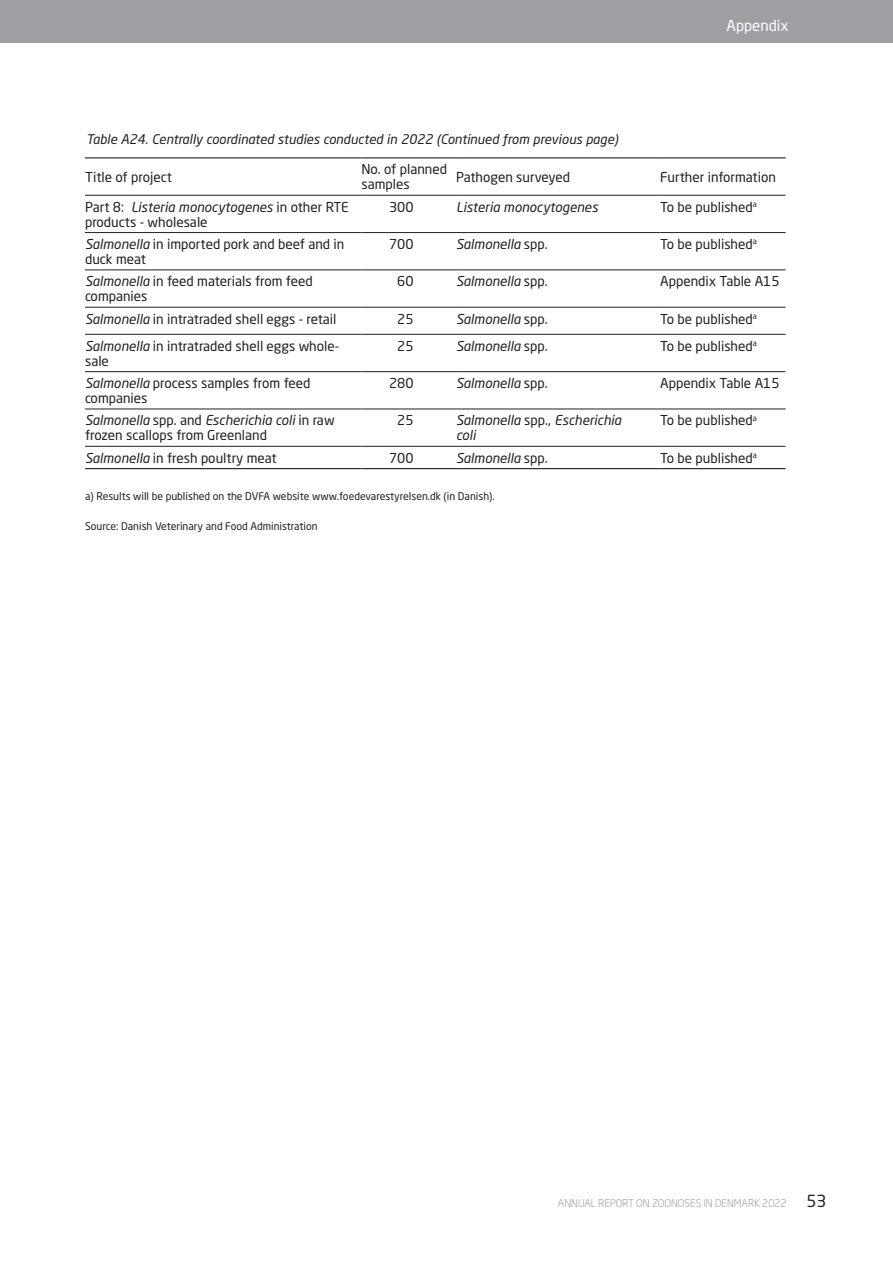
<style>
.page{position:relative;width:893px;height:1263px;background:#fff}
.page>*{position:absolute;margin:0;border:0;box-sizing:border-box;transform-origin:0 0}
.t1{font:15px "Neo Sans Std";color:#fff}
.t2{font:13.5px/15px "Neo Sans Std";color:#231f20}
.t3{font:italic 13.5px/15px "Neo Sans Std";color:#231f20}
.t4{font:italic 13.2px "Neo Sans Std";color:#231f20}
.t5{font:10.5px "Neo Sans Std";color:#231f20}
.t6{font:300 10.5px "Neo Sans Std";color:#808285}
.s1{font-style:italic}
.s2{font-style:normal}
.s3{font-weight:400;font-size:16.5px;color:#231f20}
</style>
<div class="page">
<div style="left:0;top:0;width:893px;height:43px;background:#9d9fa2"></div>
<hr style="left:660px;top:157px;width:126px;height:1px;background:#231f20">
<hr style="left:85px;top:157px;width:276px;height:1px;background:#231f20">
<hr style="left:361px;top:157px;width:95px;height:1px;background:#231f20">
<hr style="left:456px;top:157px;width:204px;height:1px;background:#231f20">
<hr style="left:85px;top:334px;width:276px;height:1px;background:#231f20">
<hr style="left:361px;top:334px;width:95px;height:1px;background:#231f20">
<hr style="left:85px;top:409px;width:276px;height:1px;background:#231f20">
<hr style="left:361px;top:409px;width:95px;height:1px;background:#231f20">
<hr style="left:85px;top:371px;width:276px;height:1px;background:#231f20">
<hr style="left:361px;top:371px;width:95px;height:1px;background:#231f20">
<hr style="left:85px;top:307px;width:276px;height:1px;background:#231f20">
<hr style="left:361px;top:307px;width:95px;height:1px;background:#231f20">
<hr style="left:85px;top:468px;width:276px;height:1px;background:#231f20">
<hr style="left:361px;top:468px;width:95px;height:1px;background:#231f20">
<hr style="left:456px;top:468px;width:204px;height:1px;background:#231f20">
<hr style="left:660px;top:468px;width:126px;height:1px;background:#231f20">
<hr style="left:85px;top:195px;width:276px;height:1px;background:#231f20">
<hr style="left:361px;top:195px;width:95px;height:1px;background:#231f20">
<hr style="left:456px;top:195px;width:204px;height:1px;background:#231f20">
<hr style="left:660px;top:195px;width:126px;height:1px;background:#231f20">
<hr style="left:85px;top:446px;width:276px;height:1px;background:#231f20">
<hr style="left:361px;top:446px;width:95px;height:1px;background:#231f20">
<hr style="left:456px;top:446px;width:204px;height:1px;background:#231f20">
<hr style="left:660px;top:446px;width:126px;height:1px;background:#231f20">
<hr style="left:456px;top:269px;width:204px;height:1px;background:#231f20">
<hr style="left:456px;top:307px;width:204px;height:1px;background:#231f20">
<hr style="left:456px;top:334px;width:204px;height:1px;background:#231f20">
<hr style="left:456px;top:371px;width:204px;height:1px;background:#231f20">
<hr style="left:85px;top:269px;width:276px;height:1px;background:#231f20">
<hr style="left:361px;top:269px;width:95px;height:1px;background:#231f20">
<hr style="left:456px;top:409px;width:204px;height:1px;background:#231f20">
<hr style="left:660px;top:269px;width:126px;height:1px;background:#231f20">
<hr style="left:660px;top:371px;width:126px;height:1px;background:#231f20">
<hr style="left:660px;top:307px;width:126px;height:1px;background:#231f20">
<hr style="left:660px;top:334px;width:126px;height:1px;background:#231f20">
<hr style="left:660px;top:409px;width:126px;height:1px;background:#231f20">
<hr style="left:85px;top:232px;width:276px;height:1px;background:#231f20">
<hr style="left:361px;top:232px;width:95px;height:1px;background:#231f20">
<hr style="left:456px;top:232px;width:204px;height:1px;background:#231f20">
<hr style="left:660px;top:232px;width:126px;height:1px;background:#231f20">
<p class="t4" style="left:86px;top:131px;width:534px">Table A24. Centrally coordinated studies conducted in 2022 (Continued from previous page)</p>
<p class="t1" style="left:726px;top:16px;width:64px">Appendix</p>
<p class="t2" style="left:85px;top:169px;width:88px">Title of project</p>
<p class="t2" style="left:361px;top:162px;width:87px">No. of planned samples</p>
<p class="t2" style="left:456px;top:169px;width:116px">Pathogen surveyed</p>
<p class="t2" style="left:660px;top:169px;width:117px">Further information</p>
<p class="t2" style="left:85px;top:199px;width:265px">Part 8: <span class="s1">Listeria monocytogenes</span> in other RTE products - wholesale</p>
<p class="t2" style="left:389px;top:199px;width:26px">300</p>
<p class="t3" style="left:456px;top:199px;width:143px">Listeria monocytogenes</p>
<p class="t2" style="left:660px;top:199px;width:98px">To be published<sup>a</sup></p>
<p class="t2" style="left:85px;top:236px;width:261px"><span class="s1">Salmonella</span> in imported pork and beef and in duck meat</p>
<p class="t2" style="left:389px;top:236px;width:26px">700</p>
<p class="t3" style="left:456px;top:236px;width:93px">Salmonella <span class="s2">spp.</span></p>
<p class="t2" style="left:660px;top:236px;width:98px">To be published<sup>a</sup></p>
<p class="t2" style="left:85px;top:274px;width:229px"><span class="s1">Salmonella</span> in feed materials from feed companies</p>
<p class="t2" style="left:397px;top:274px;width:18px">60</p>
<p class="t3" style="left:456px;top:274px;width:93px">Salmonella <span class="s2">spp.</span></p>
<p class="t2" style="left:660px;top:274px;width:121px">Appendix Table A15</p>
<p class="t2" style="left:85px;top:311px;width:253px"><span class="s1">Salmonella</span> in intratraded shell eggs - retail</p>
<p class="t2" style="left:397px;top:311px;width:18px">25</p>
<p class="t3" style="left:456px;top:311px;width:93px">Salmonella <span class="s2">spp.</span></p>
<p class="t2" style="left:660px;top:311px;width:98px">To be published<sup>a</sup></p>
<p class="t2" style="left:85px;top:338px;width:256px"><span class="s1">Salmonella</span> in intratraded shell eggs whole&shy;sale</p>
<p class="t2" style="left:397px;top:338px;width:18px">25</p>
<p class="t3" style="left:456px;top:338px;width:93px">Salmonella <span class="s2">spp.</span></p>
<p class="t2" style="left:660px;top:338px;width:98px">To be published<sup>a</sup></p>
<p class="t2" style="left:85px;top:375px;width:227px"><span class="s1">Salmonella</span> process samples from feed companies</p>
<p class="t2" style="left:389px;top:375px;width:26px">280</p>
<p class="t3" style="left:456px;top:375px;width:93px">Salmonella <span class="s2">spp.</span></p>
<p class="t2" style="left:660px;top:375px;width:121px">Appendix Table A15</p>
<p class="t2" style="left:85px;top:413px;width:251px"><span class="s1">Salmonella</span> spp. and <span class="s1">Escherichia coli</span> in raw frozen scallops from Greenland</p>
<p class="t2" style="left:397px;top:413px;width:18px">25</p>
<p class="t3" style="left:456px;top:413px;width:167px">Salmonella <span class="s2">spp.,</span> Escherichia coli</p>
<p class="t2" style="left:660px;top:413px;width:98px">To be published<sup>a</sup></p>
<p class="t2" style="left:85px;top:450px;width:193px"><span class="s1">Salmonella</span> in fresh poultry meat</p>
<p class="t2" style="left:389px;top:450px;width:26px">700</p>
<p class="t3" style="left:456px;top:450px;width:93px">Salmonella <span class="s2">spp.</span></p>
<p class="t2" style="left:660px;top:450px;width:98px">To be published<sup>a</sup></p>
<p class="t5" style="left:85px;top:490px;width:411px">a) Results will be published on the DVFA website www.foedevarestyrelsen.dk (in Danish).</p>
<p class="t5" style="left:85px;top:520px;width:234px">Source: Danish Veterinary and Food Administration</p>
<p class="t6" style="left:558px;top:1197px;width:270px">ANNUAL REPORT ON ZOONOSES IN DENMARK 2022 <span class="s3">53</span></p>
</div>
